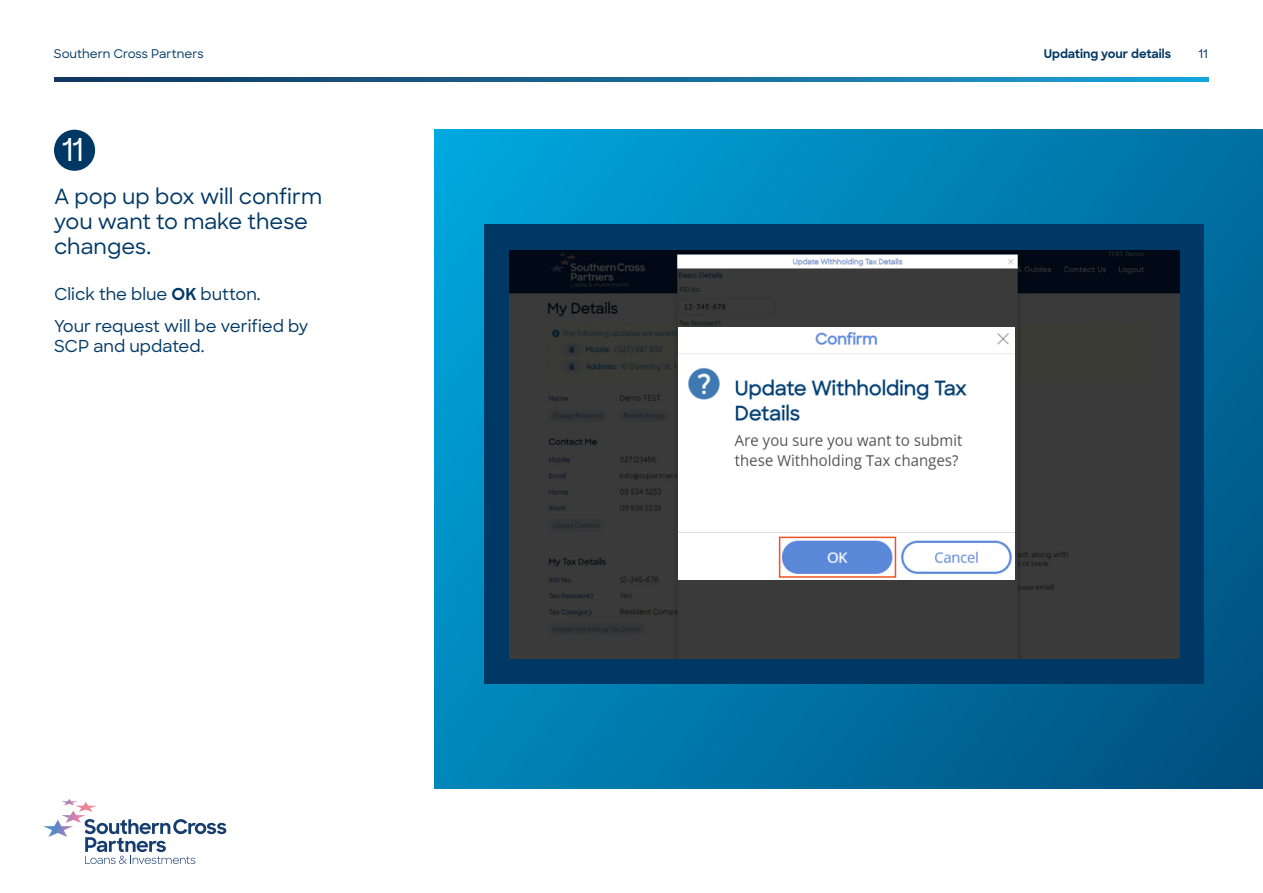
<style>
.page{position:relative;width:1263px;height:893px;background:#fff}
.page>*{position:absolute;margin:0;border:0;box-sizing:border-box;transform-origin:0 0}
.t1{font:500 31.5px "Sharp Sans";color:#fff}
.t2{font:500 21px/25.2px "Sharp Sans";color:#003865}
.t3{font:500 16.5px/32.5px "Sharp Sans";color:#003865}
.t4{font:500 12px "Sharp Sans";color:#003865}
.t5{font:700 12px "Sharp Sans";color:#003865}
.s1{font-weight:700}
</style>
<div class="page">
<svg style="left:434px;top:130px;width:829px;height:659px;background:#0079ac"></svg>
<div style="left:485px;top:224px;width:719px;height:459px;background:#003865"></div>
<svg style="left:54px;top:77px;width:1155px;height:4px;background:#186a97"></svg>
<svg style="left:43px;top:799px;width:183px;height:65px"></svg>
<div style="left:54px;top:130px;width:41px;height:41px;background:#003865;border-radius:50%"></div>
<img style="left:509px;top:250px;width:670px;height:408px">
<img style="left:678px;top:327px;width:337px;height:252px">
<img style="left:773px;top:534px;width:241px;height:44px">
<div style="left:779px;top:537px;width:117px;height:41px;border:2px solid #f05323"></div>
<p class="t4" style="left:54px;top:45px;width:151px">Southern Cross Partners</p>
<p class="t5" style="left:1044px;top:45px;width:129px">Updating your details</p>
<p class="t4" style="left:1198px;top:45px;width:11px">11</p>
<h1 class="t1" style="left:62px;top:126px;width:24px">11</h1>
<p class="t2" style="left:54px;top:183px;width:270px">A pop up box will confirm you want to make these changes.</p>
<p class="t3" style="left:54px;top:277px;width:256px">Click the blue <span class="s1">OK</span> button.<br>Your request will be verified by</p>
<p class="t3" style="left:54px;top:329px;width:152px">SCP and updated.</p>
</div>
